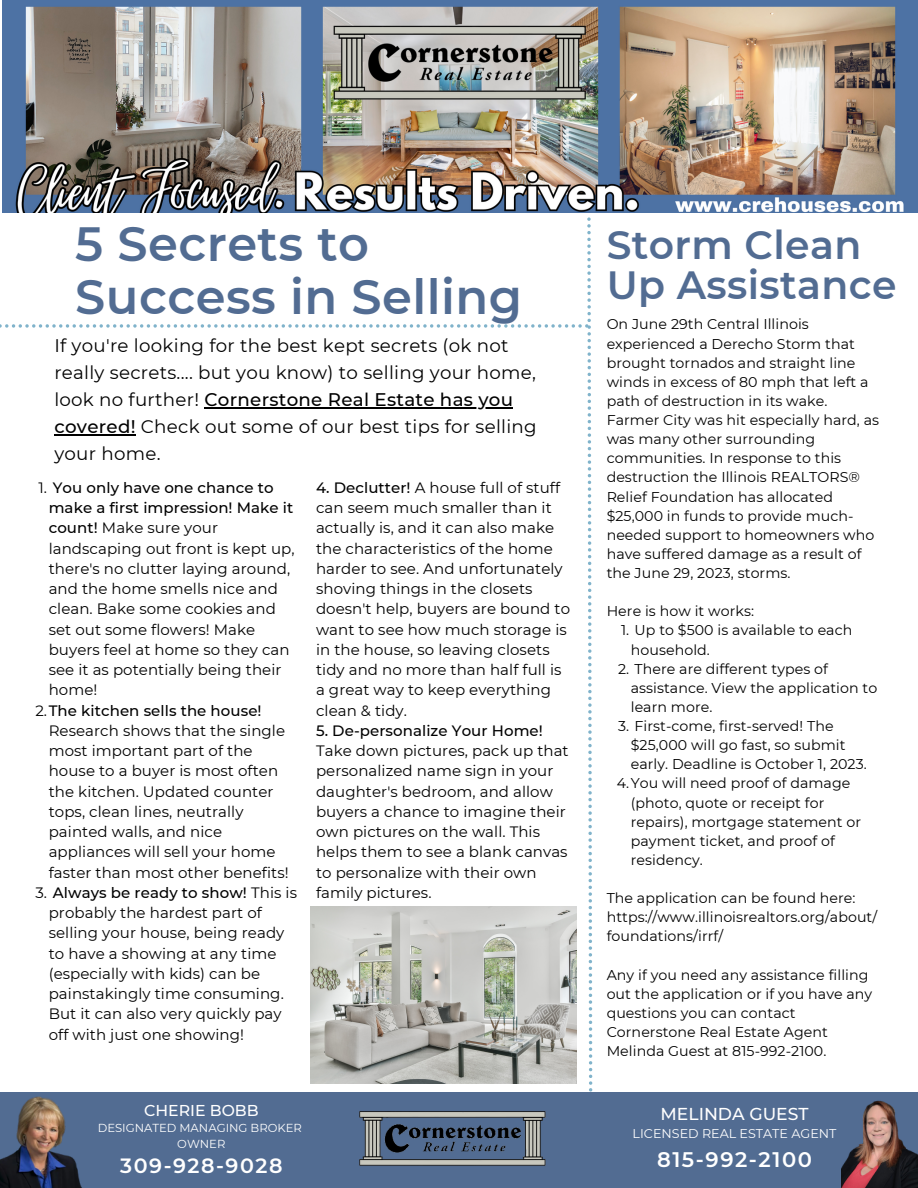
<style>
.page{position:relative;width:918px;height:1188px;background:#fff}
.page>*{position:absolute;margin:0;border:0;box-sizing:border-box;transform-origin:0 0}
.t1{font:600 48px/52.8px "Montserrat";letter-spacing:.01em;color:#526c92}
.t2{font:600 39.3px/39.3px "Montserrat";letter-spacing:.01em;color:#526c92}
.t3{font:600 21px "Montserrat";letter-spacing:.075em;color:#fff}
.t4{font:600 20.55px "Montserrat";letter-spacing:.075em;color:#fff}
.t5{font:18.3px/27px "Montserrat";letter-spacing:.015em;color:#000}
.t6{font:500 17.25px "Montserrat";color:#fff}
.t7{font:500 15.75px "Montserrat";color:#fff}
.t8{font:15px/20.2px "Montserrat";letter-spacing:.005em;color:#000}
.t9{font:14.25px/19.2px "Montserrat";letter-spacing:.005em;color:#000}
.t10{font:12.75px "Montserrat";color:#fff}
.t11{font:11.55px "Montserrat";color:#fff}
.s1{font-weight:500}
</style>
<div class="page">
<img style="left:3px;top:0;width:915px;height:213px">
<div style="left:0;top:1093px;width:918px;height:95px;background:#526c92"></div>
<svg style="left:0;top:217px;width:592px;height:875px"></svg>
<img style="left:311px;top:907px;width:265px;height:176px">
<img style="left:0;top:1091px;width:94px;height:97px">
<img style="left:841px;top:1092px;width:77px;height:96px">
<img style="left:359px;top:1111px;width:187px;height:55px">
<hr style="left:204px;top:407px;width:309px;height:1px;background:#000">
<hr style="left:54px;top:434px;width:82px;height:1px;background:#000">
<p class="t1" style="left:75px;top:217px;width:448px">5 Secrets to<br>Success in Selling</p>
<p class="t5" style="left:54px;top:332px;width:484px">If you're looking for the best kept secrets (ok not really secrets.... but you know) to selling your home, look no further! <span class="s1">Cornerstone Real Estate has you covered!</span> Check out some of our best tips for selling your home.</p>
<p class="t8" style="left:49px;top:477px;width:247px;text-indent:-10px">1. <span class="s1">You only have one chance to make a first impression! Make it count!</span> Make sure your landscaping out front is kept up, there's no clutter laying around, and the home smells nice and clean. Bake some cookies and set out some flowers! Make buyers feel at home so they can see it as potentially being their home!</p>
<p class="t8" style="left:49px;top:700px;width:241px;text-indent:-13px">2.<span class="s1">The kitchen sells the house!<br></span>Research shows that the single most important part of the house to a buyer is most often the kitchen. Updated counter tops, clean lines, neutrally painted walls, and nice appliances will sell your home faster than most other benefits!</p>
<p class="t8" style="left:49px;top:882px;width:250px;text-indent:-13px">3. <span class="s1">Always be ready to show!</span> This is probably the hardest part of selling your house, being ready to have a showing at any time (especially with kids) can be painstakingly time consuming.<br>But it can also very quickly pay off with just one showing!</p>
<p class="t8" style="left:316px;top:477px;width:256px"><span class="s1">4. Declutter!</span> A house full of stuff can seem much smaller than it actually is, and it can also make the characteristics of the home harder to see. And unfortunately shoving things in the closets doesn't help, buyers are bound to want to see how much storage is in the house, so leaving closets tidy and no more than half full is a great way to keep everything clean &amp; tidy.</p>
<p class="t8" style="left:316px;top:720px;width:254px"><span class="s1">5. De-personalize Your Home!<br></span>Take down pictures, pack up that personalized name sign in your daughter's bedroom, and allow buyers a chance to imagine their own pictures on the wall. This helps them to see a blank canvas to personalize with their own family pictures.</p>
<p class="t7" style="left:144px;top:1100px;width:116px">CHERIE BOBB</p>
<p class="t11" style="left:98px;top:1121px;width:206px">DESIGNATED MANAGING BROKER</p>
<p class="t11" style="left:177px;top:1136px;width:50px">OWNER</p>
<p class="t4" style="left:120px;top:1153px;width:164px">309-928-9028</p>
<p class="t2" style="left:607px;top:226px;width:291px">Storm Clean<br>Up Assistance</p>
<p class="t9" style="left:607px;top:315px;width:274px">On June 29th Central Illinois experienced a Derecho Storm that brought tornados and straight line winds in excess of 80 mph that left a path of destruction in its wake.<br>Farmer City was hit especially hard, as was many other surrounding communities. In response to this destruction the Illinois REALTORS®<br>Relief Foundation has allocated $25,000 in funds to provide much&shy;needed support to homeowners who have suffered damage as a result of the June 29, 2023, storms.</p>
<p class="t9" style="left:607px;top:602px;width:149px">Here is how it works:</p>
<p class="t9" style="left:631px;top:621px;width:223px;text-indent:-10px">1. Up to $500 is available to each household.</p>
<p class="t9" style="left:631px;top:659px;width:248px;text-indent:-13px">2. There are different types of assistance. View the application to learn more.</p>
<p class="t9" style="left:631px;top:716px;width:238px;text-indent:-13px">3. First-come, first-served! The $25,000 will go fast, so submit early. Deadline is October 1, 2023.</p>
<p class="t9" style="left:631px;top:774px;width:232px;text-indent:-14px">4.You will need proof of damage (photo, quote or receipt for repairs), mortgage statement or payment ticket, and proof of residency.</p>
<p class="t9" style="left:607px;top:888px;width:272px">The application can be found here: https://www.illinoisrealtors.org/about/ foundations/irrf/</p>
<p class="t9" style="left:607px;top:965px;width:267px">Any if you need any assistance filling out the application or if you have any questions you can contact<br>Cornerstone Real Estate Agent<br>Melinda Guest at 815-992-2100.</p>
<p class="t6" style="left:661px;top:1103px;width:150px">MELINDA GUEST</p>
<p class="t10" style="left:633px;top:1125px;width:205px">LICENSED REAL ESTATE AGENT</p>
<p class="t3" style="left:657px;top:1146px;width:156px">815-992-2100</p>
</div>
